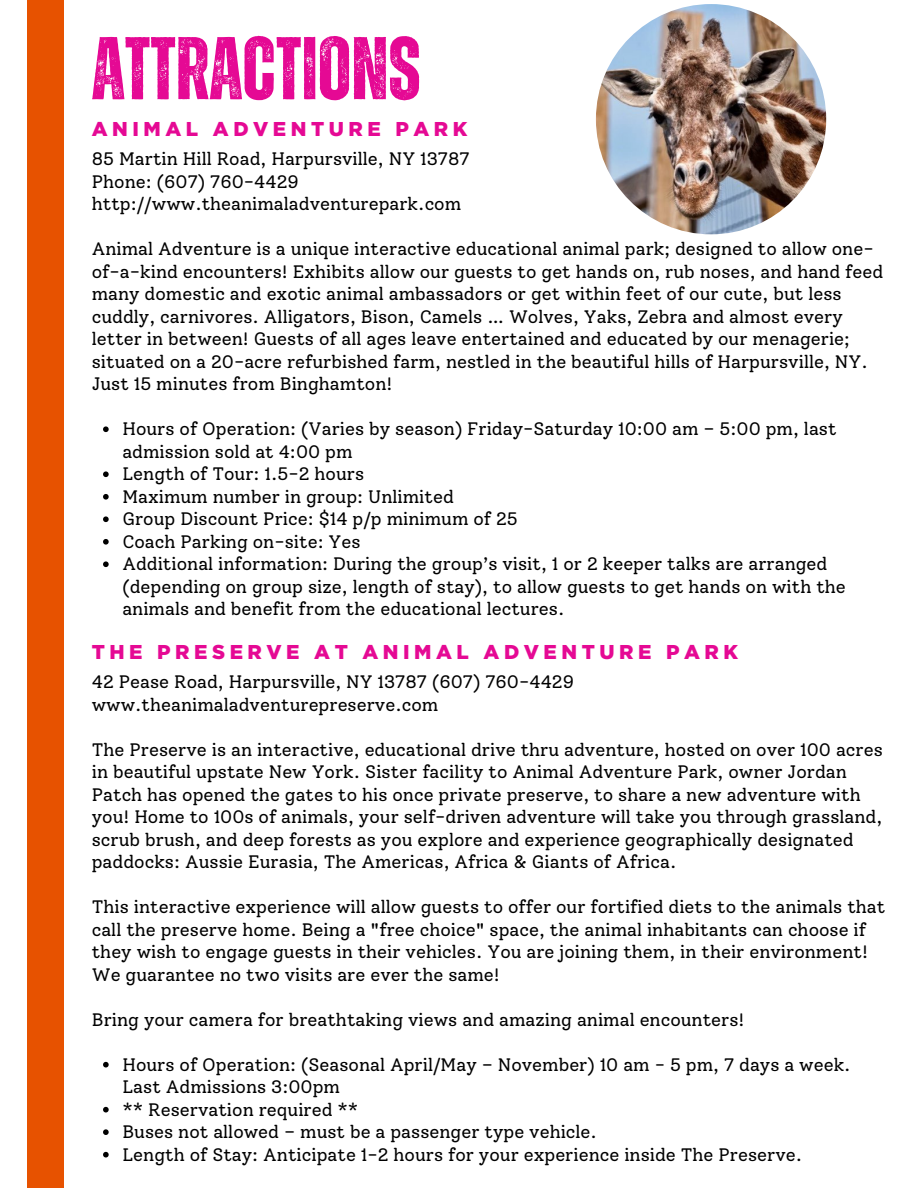
<style>
.page{position:relative;width:918px;height:1188px;background:#fff}
.page>*{position:absolute;margin:0;border:0;box-sizing:border-box;transform-origin:0 0}
.t1{font:700 88.95px "Zuume Rough";color:#e50994}
.t2{font:900 19.95px "Gotham";letter-spacing:.225em;color:#e50994}
.t3{font:18px/22.5px "Solway";color:#000}
</style>
<div class="page">
<div style="left:27px;top:0;width:37px;height:1188px;background:#e75200"></div>
<svg style="left:103px;top:426px;width:6px;height:6px"></svg>
<svg style="left:103px;top:471px;width:6px;height:6px"></svg>
<svg style="left:103px;top:494px;width:6px;height:6px"></svg>
<svg style="left:103px;top:516px;width:6px;height:6px"></svg>
<svg style="left:103px;top:539px;width:6px;height:6px"></svg>
<svg style="left:103px;top:561px;width:6px;height:6px"></svg>
<img style="left:596px;top:4px;width:230px;height:230px;border-radius:50%">
<svg style="left:103px;top:1062px;width:6px;height:5px"></svg>
<svg style="left:103px;top:1107px;width:6px;height:5px"></svg>
<svg style="left:103px;top:1129px;width:6px;height:6px"></svg>
<svg style="left:103px;top:1152px;width:6px;height:5px"></svg>
<p class="t1" style="left:92px;top:28px;width:330px">ATTRACTIONS</p>
<p class="t2" style="left:92px;top:120px;width:377px">ANIMAL ADVENTURE PARK</p>
<h1 class="t3" style="left:92px;top:148px;width:379px">85 Martin Hill Road, Harpursville, NY 13787</h1>
<h2 class="t3" style="left:92px;top:170px;width:209px">Phone: (607) 760-4429</h2>
<p class="t3" style="left:92px;top:193px;width:371px">http://www.theanimaladventurepark.com</p>
<p class="t3" style="left:92px;top:238px;width:793px">Animal Adventure is a unique interactive educational animal park; designed to allow one&shy;of-a-kind encounters! Exhibits allow our guests to get hands on, rub noses, and hand feed many domestic and exotic animal ambassadors or get within feet of our cute, but less cuddly, carnivores. Alligators, Bison, Camels … Wolves, Yaks, Zebra and almost every letter in between! Guests of all ages leave entertained and educated by our menagerie; situated on a 20-acre refurbished farm, nestled in the beautiful hills of Harpursville, NY.<br>Just 15 minutes from Binghamton!</p>
<p class="t3" style="left:122px;top:418px;width:716px">Hours of Operation: (Varies by season) Friday-Saturday 10:00 am – 5:00 pm, last admission sold at 4:00 pm</p>
<p class="t3" style="left:122px;top:463px;width:243px">Length of Tour: 1.5-2 hours</p>
<p class="t3" style="left:122px;top:485px;width:333px">Maximum number in group: Unlimited</p>
<p class="t3" style="left:122px;top:508px;width:397px">Group Discount Price: $14 p/p minimum of 25</p>
<p class="t3" style="left:122px;top:530px;width:240px">Coach Parking on-site: Yes</p>
<p class="t3" style="left:122px;top:553px;width:725px">Additional information: During the group’s visit, 1 or 2 keeper talks are arranged (depending on group size, length of stay), to allow guests to get hands on with the animals and benefit from the educational lectures.</p>
<p class="t2" style="left:92px;top:643px;width:648px">THE PRESERVE AT ANIMAL ADVENTURE PARK</p>
<h2 class="t3" style="left:92px;top:671px;width:484px">42 Pease Road, Harpursville, NY 13787 (607) 760-4429</h2>
<p class="t3" style="left:92px;top:693px;width:348px">www.theanimaladventurepreserve.com</p>
<p class="t3" style="left:92px;top:738px;width:793px">The Preserve is an interactive, educational drive thru adventure, hosted on over 100 acres in beautiful upstate New York. Sister facility to Animal Adventure Park, owner Jordan Patch has opened the gates to his once private preserve, to share a new adventure with you! Home to 100s of animals, your self-driven adventure will take you through grassland, scrub brush, and deep forests as you explore and experience geographically designated paddocks: Aussie Eurasia, The Americas, Africa &amp; Giants of Africa.</p>
<p class="t3" style="left:92px;top:896px;width:795px">This interactive experience will allow guests to offer our fortified diets to the animals that call the preserve home. Being a "free choice" space, the animal inhabitants can choose if they wish to engage guests in their vehicles. You are joining them, in their environment!<br>We guarantee no two visits are ever the same!</p>
<p class="t3" style="left:92px;top:1008px;width:654px">Bring your camera for breathtaking views and amazing animal encounters!</p>
<p class="t3" style="left:122px;top:1053px;width:730px">Hours of Operation: (Seasonal April/May – November) 10 am - 5 pm, 7 days a week.<br>Last Admissions 3:00pm</p>
<p class="t3" style="left:122px;top:1098px;width:238px">** Reservation required **</p>
<p class="t3" style="left:122px;top:1121px;width:476px">Buses not allowed – must be a passenger type vehicle.</p>
<p class="t3" style="left:122px;top:1143px;width:681px">Length of Stay: Anticipate 1-2 hours for your experience inside The Preserve.</p>
</div>
